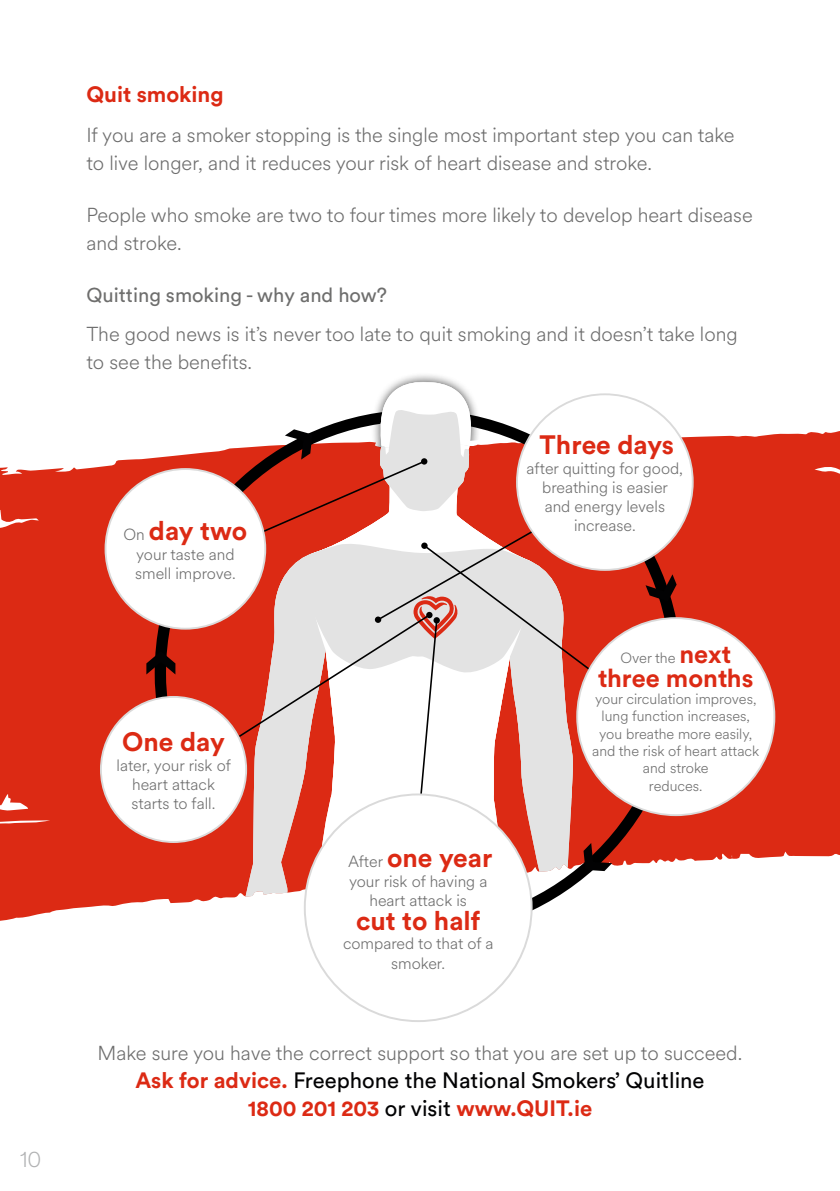
<style>
.page{position:relative;width:840px;height:1191px;background:#fff}
.page>*{position:absolute;margin:0;border:0;box-sizing:border-box;transform-origin:0 0}
.t1{font:700 26.4px "Circular Std";color:#dc2a14}
.t2{font:700 25.4px "Circular Std";color:#dc2a14}
.t3{font:22px/28px "Circular Std";color:#020203;text-align:center}
.t4{font:700 22px "Circular Std";color:#dc2a14}
.t5{font:300 21.2px "Circular Spotify Text";color:#b1b2b3}
.t6{font:300 20px/28px "Circular Spotify Text";color:#6e6e6e}
.t7{font:20px "Circular Std";color:#6e6e6d}
.t8{font:300 16px/19.2px "Circular Spotify Text";color:#6e6e6e;text-align:center}
.t9{font:300 14.6px "Circular Spotify Text";color:#6e6e6e}
.t10{font:300 14.4px/17.4px "Circular Spotify Text";color:#6e6e6e;text-align:center}
.s1{font-family:"Circular Spotify Text";font-weight:300;font-size:16px;color:#6e6e6e}
.s2{font-family:"Circular Std";font-weight:700;font-size:25.4px;color:#dc2a14}
.s3{font-weight:700;color:#dc2a14}
</style>
<div class="page">
<svg style="left:0;top:431px;width:839px;height:490px;background:#e14937"></svg>
<svg style="left:149px;top:429px;width:538px;height:513px"></svg>
<div style="left:233px;top:371px;width:350px;height:103px;background:#000;opacity:.75"></div>
<div style="left:101px;top:697px;width:145px;height:145px;background:#fff;border-radius:50%"></div>
<div style="left:105px;top:469px;width:160px;height:159px;background:#fff;border-radius:50%"></div>
<div style="left:516px;top:394px;width:176px;height:176px;background:#fff;border-radius:50%"></div>
<div style="left:577px;top:618px;width:197px;height:197px;background:#fff;border-radius:50%"></div>
<div style="left:304px;top:794px;width:227px;height:227px;background:#fff;border-radius:50%"></div>
<svg style="left:146px;top:651px;width:29px;height:23px"></svg>
<svg style="left:198px;top:380px;width:478px;height:516px"></svg>
<p class="t5" style="left:20px;top:1145px;width:23px">10</p>
<p class="t4" style="left:86px;top:80px;width:139px">Quit smoking</p>
<p class="t6" style="left:86px;top:121px;width:649px">If you are a smoker stopping is the single most important step you can take to live longer, and it reduces your risk of heart disease and stroke.</p>
<p class="t6" style="left:86px;top:201px;width:667px">People who smoke are two to four times more likely to develop heart disease and stroke.</p>
<p class="t7" style="left:86px;top:282px;width:302px">Quitting smoking - why and how?</p>
<p class="t6" style="left:86px;top:320px;width:652px">The good news is it’s never too late to quit smoking and it doesn’t take long to see the benefits.</p>
<h1 class="t1" style="left:123px;top:514px;width:125px"><span class="s1">On</span> day two</h1>
<p class="t8" style="left:135px;top:544px;width:102px;text-align:left">your taste and smell improve.</p>
<h1 class="t1" style="left:122px;top:725px;width:104px">One day</h1>
<p class="t8" style="left:116px;top:755px;width:116px">later, your risk of heart attack starts to fall.</p>
<h1 class="t1" style="left:539px;top:428px;width:136px">Three days</h1>
<p class="t8" style="left:526px;top:459px;width:158px">after quitting for good, breathing is easier<br>and energy levels increase.</p>
<h1 class="t1" style="left:348px;top:841px;width:146px"><span class="s1">After</span> one year</h1>
<p class="t8" style="left:349px;top:871px;width:140px">your risk of having a heart attack is</p>
<h1 class="t1" style="left:356px;top:904px;width:126px">cut to half</h1>
<p class="t8" style="left:343px;top:934px;width:152px">compared to that of a smoker.</p>
<p class="t9" style="left:620px;top:648px;width:112px">Over the <span class="s2">next</span></p>
<p class="t2" style="left:597px;top:661px;width:157px">three months</p>
<p class="t10" style="left:591px;top:690px;width:169px">your circulation improves, lung function increases, you breathe more easily, and the risk of heart attack and stroke<br>reduces.</p>
<p class="t6" style="left:98px;top:1039px;width:646px">Make sure you have the correct support so that you are set up to succeed.</p>
<p class="t3" style="left:135px;top:1066px;width:570px"><span class="s3">Ask for advice.</span> Freephone the National Smokers’ Quitline<br><span class="s3">1800 201 203</span> or visit <span class="s3">www.QUIT.ie</span></p>
</div>
